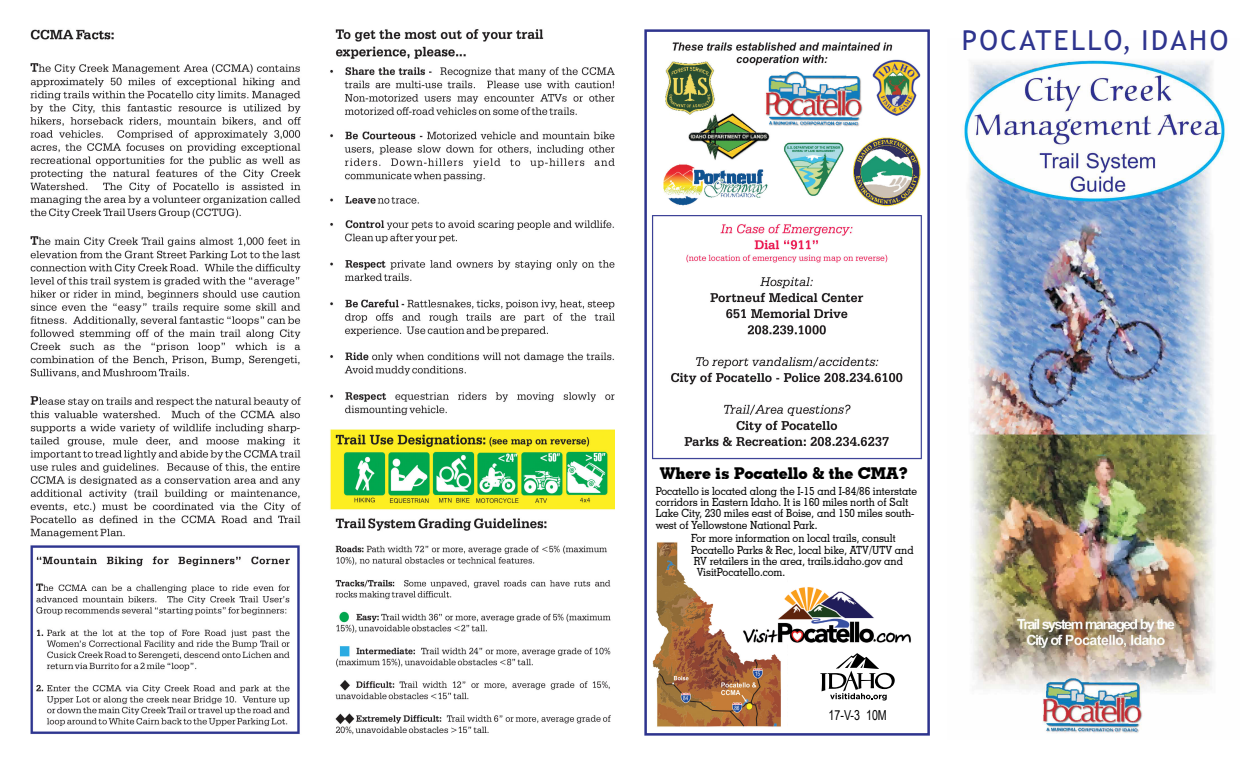
<style>
.page{position:relative;width:1260px;height:765px;background:#fff}
.page>*{position:absolute;margin:0;border:0;box-sizing:border-box;transform-origin:0 0}
.t1{font:27.5px "Trebuchet MS";letter-spacing:.09em;color:#2e348e}
.t2{font:700 16.25px "Geometric Slab 703 BT Xtra";color:#000}
.t3{font:13.75px "Arial Narrow";color:#000;scale:.95 1}
.t4{font:500 11.25px/11.2px "Geometric Slab 703 BT";color:#000;scale:.92 1}
</style>
<div class="page">
<img style="left:652px;top:542px;width:129px;height:185px">
<div style="left:644px;top:29px;width:286px;height:707px;border:3px solid #2e348e"></div>
<img style="left:30px;top:29px;width:271px;height:705px">
<img style="left:330px;top:29px;width:285px;height:706px">
<img style="left:963px;top:60px;width:264px;height:674px">
<img style="left:652px;top:42px;width:270px;height:418px">
<img style="left:740px;top:584px;width:171px;height:60px">
<svg style="left:820px;top:653px;width:75px;height:48px"></svg>
<div style="left:707px;top:519px;width:107px;height:60px;background:#fff"></div>
<h1 class="t1" style="left:962px;top:30px;width:268px">POCATELLO, IDAHO</h1>
<h2 class="t2" style="left:660px;top:467px;width:250px">Where is Pocatello &amp; the CMA?</h2>
<p class="t4" style="left:656px;top:486px;width:286px">Pocatello is located along the I-15 and I-84/86 interstate corridors in Eastern Idaho. It is 160 miles north of Salt Lake City, 230 miles east of Boise, and 150 miles south&shy;west of Yellowstone National Park.</p>
<p class="t4" style="left:691px;top:534px;width:224px">For more information on local trails, consult</p>
<p class="t4" style="left:691px;top:545px;width:243px">Pocatello Parks &amp; Rec, local bike, ATV/UTV and</p>
<p class="t4" style="left:694px;top:556px;width:229px">RV retailers in the area, trails.idaho.gov and</p>
<p class="t4" style="left:697px;top:567px;width:98px">VisitPocatello.com.</p>
<p class="t3" style="left:829px;top:707px;width:63px">17-V-3 10M</p>
</div>
